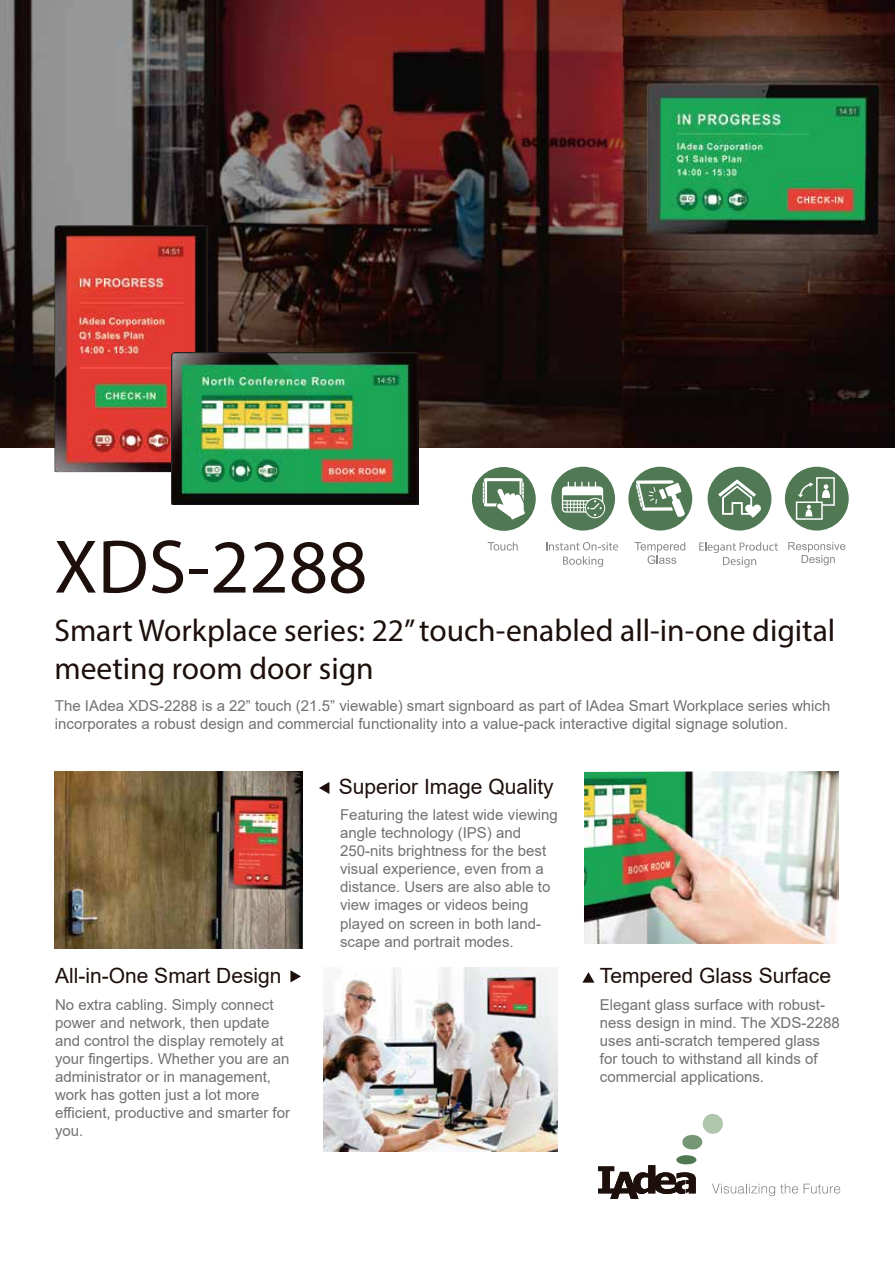
<style>
.page{position:relative;width:895px;height:1265px;background:#fff}
.page>*{position:absolute;margin:0;border:0;box-sizing:border-box;transform-origin:0 0}
.t1{font:76.5px "Myriad Pro";color:#1d0f0b}
.t2{font:31.5px/37.8px "Myriad Pro";color:#1d0f0b}
.t3{font:21px "Arial";color:#1d0f0b}
.t4{font:15px/18px "Arial";color:#717170}
</style>
<div class="page">
<img style="left:0;top:0;width:894px;height:448px">
<img style="left:54px;top:771px;width:249px;height:177px">
<img style="left:323px;top:967px;width:234px;height:184px">
<svg style="left:487px;top:542px;width:30px;height:8px"></svg>
<div style="left:472px;top:467px;width:63px;height:64px;background:#4f7853;border-radius:50%"></div>
<svg style="left:483px;top:478px;width:42px;height:41px"></svg>
<img style="left:584px;top:771px;width:254px;height:172px">
<svg style="left:290px;top:970px;width:11px;height:12px"></svg>
<div style="left:551px;top:466px;width:64px;height:64px;background:#517955;border-radius:50%"></div>
<div style="left:562px;top:486px;width:41px;height:26px;border:1px solid #fff;border-radius:3px"></div>
<div style="left:585px;top:498px;width:20px;height:20px;border:1px solid #fff;border-radius:50%"></div>
<svg style="left:562px;top:482px;width:40px;height:34px"></svg>
<svg style="left:546px;top:542px;width:72px;height:8px"></svg>
<svg style="left:563px;top:556px;width:40px;height:11px"></svg>
<div style="left:707px;top:466px;width:64px;height:64px;background:#517955;border-radius:50%"></div>
<svg style="left:718px;top:479px;width:43px;height:39px"></svg>
<svg style="left:699px;top:542px;width:78px;height:25px"></svg>
<svg style="left:582px;top:972px;width:12px;height:10px"></svg>
<svg style="left:598px;top:1113px;width:242px;height:85px"></svg>
<svg style="left:319px;top:782px;width:10px;height:12px"></svg>
<svg style="left:788px;top:542px;width:57px;height:23px"></svg>
<div style="left:784px;top:466px;width:64px;height:64px;background:#4f7853;border-radius:50%"></div>
<div style="left:816px;top:477px;width:18px;height:29px;background:#4f7853;border:2px solid #fff"></div>
<div style="left:795px;top:501px;width:27px;height:19px;background:#4f7853;border:2px solid #fff"></div>
<svg style="left:805px;top:505px;width:7px;height:11px"></svg>
<svg style="left:822px;top:484px;width:7px;height:14px"></svg>
<svg style="left:798px;top:482px;width:15px;height:15px"></svg>
<svg style="left:634px;top:542px;width:51px;height:22px"></svg>
<div style="left:628px;top:466px;width:64px;height:64px;background:#4f7853;border-radius:50%"></div>
<svg style="left:635px;top:480px;width:50px;height:37px"></svg>
<img style="left:54px;top:225px;width:154px;height:247px">
<img style="left:171px;top:352px;width:247px;height:153px">
<h1 class="t1" style="left:54px;top:519px;width:315px">XDS-2288</h1>
<h2 class="t2" style="left:54px;top:610px;width:782px">Smart Workplace series: 22” touch-enabled all-in-one digital meeting room door sign</h2>
<p class="t4" style="left:55px;top:696px;width:777px">The IAdea XDS-2288 is a 22” touch (21.5” viewable) smart signboard as part of IAdea Smart Workplace series which incorporates a robust design and commercial functionality into a value-pack interactive digital signage solution.</p>
<h3 class="t3" style="left:339px;top:771px;width:216px">Superior Image Quality</h3>
<h3 class="t3" style="left:55px;top:961px;width:228px">All-in-One Smart Design</h3>
<p class="t4" style="left:55px;top:995px;width:236px">No extra cabling. Simply connect power and network, then update and control the display remotely at your fingertips. Whether you are an administrator or in management, work has gotten just a lot more efficient, productive and smarter for you.</p>
<p class="t4" style="left:340px;top:806px;width:219px">Featuring the latest wide viewing angle technology (IPS) and<br>250-nits brightness for the best visual experience, even from a distance. Users are also able to view images or videos being played on screen in both land&shy;scape and portrait modes.</p>
<h3 class="t3" style="left:599px;top:961px;width:233px">Tempered Glass Surface</h3>
<p class="t4" style="left:599px;top:995px;width:241px">Elegant glass surface with robust&shy;ness design in mind. The XDS-2288 uses anti-scratch tempered glass for touch to withstand all kinds of commercial applications.</p>
</div>
